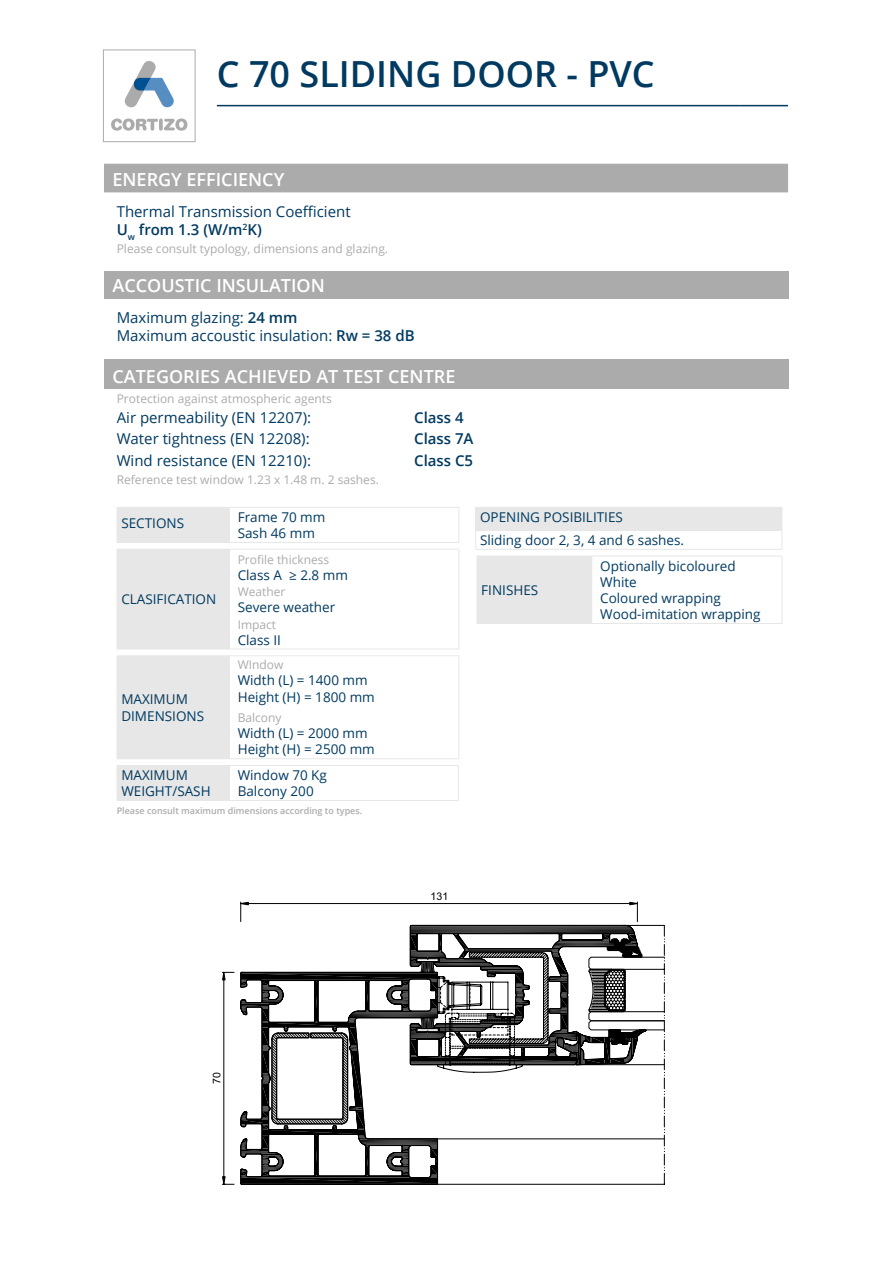
<style>
.page{position:relative;width:893px;height:1263px;background:#fff}
.page>*{position:absolute;margin:0;border:0;box-sizing:border-box;transform-origin:0 0}
.t1{font:600 36px "Open Sans";color:#003a60}
.titulos_apartdos{font:600 18px "Open Sans";color:#fff}
.Datos{font:15px "Open Sans";color:#003a60}
.Datos_bold{font:15px "Open Sans";color:#003a60}
.Datos-2{font:600 15px "Open Sans";color:#003a60}
.Datos_bold-2{font:600 15px "Open Sans";color:#003a60}
.Datos-3{font:13.5px "Open Sans";color:#003a60}
.titulos_apartdos-2{font:13.5px/16.2px "Open Sans";color:#003a60}
.Datos-4{font:12px "Open Sans";color:#acabab}
.Datos_bold-3{font:12px "Open Sans";color:#acabab}
.t2{font:10.65px "Arial";color:#000}
.t3{font:600 9px "Open Sans";color:#acabab}
.s1{font-weight:600}
</style>
<div class="page">
<svg style="left:103px;top:49px;width:93px;height:93px"></svg>
<div style="left:104px;top:164px;width:684px;height:28px;background:#acabab"></div>
<div style="left:104px;top:271px;width:684px;height:28px;background:#acabab"></div>
<div style="left:104px;top:360px;width:684px;height:29px;background:#acabab"></div>
<div style="left:117px;top:507px;width:112px;height:35px;background:#e7e7e7"></div>
<hr style="left:229px;top:507px;width:230px;height:1px;background:#e7e7e7">
<hr style="left:458px;top:508px;width:1px;height:34px;background:#e7e7e7">
<hr style="left:229px;top:542px;width:230px;height:1px;background:#e7e7e7">
<hr style="left:229px;top:508px;width:1px;height:34px;background:#e7e7e7">
<hr style="left:117px;top:542px;width:112px;height:1px;background:#e7e7e7">
<div style="left:117px;top:549px;width:112px;height:100px;background:#e7e7e7"></div>
<hr style="left:229px;top:549px;width:230px;height:1px;background:#e7e7e7">
<hr style="left:229px;top:549px;width:1px;height:100px;background:#e7e7e7">
<hr style="left:458px;top:549px;width:1px;height:100px;background:#e7e7e7">
<hr style="left:117px;top:649px;width:112px;height:1px;background:#e7e7e7">
<hr style="left:229px;top:649px;width:230px;height:1px;background:#e7e7e7">
<div style="left:117px;top:656px;width:112px;height:103px;background:#e7e7e7"></div>
<hr style="left:117px;top:655px;width:112px;height:1px;background:#e7e7e7">
<hr style="left:229px;top:655px;width:230px;height:1px;background:#e7e7e7">
<hr style="left:229px;top:656px;width:1px;height:102px;background:#e7e7e7">
<hr style="left:458px;top:656px;width:1px;height:102px;background:#e7e7e7">
<hr style="left:229px;top:758px;width:230px;height:1px;background:#e7e7e7">
<div style="left:117px;top:765px;width:112px;height:35px;background:#e7e7e7"></div>
<hr style="left:229px;top:765px;width:230px;height:1px;background:#e7e7e7">
<hr style="left:229px;top:766px;width:1px;height:34px;background:#e7e7e7">
<hr style="left:458px;top:766px;width:1px;height:34px;background:#e7e7e7">
<hr style="left:117px;top:800px;width:112px;height:1px;background:#e7e7e7">
<hr style="left:229px;top:800px;width:230px;height:1px;background:#e7e7e7">
<div style="left:476px;top:507px;width:306px;height:23px;background:#e7e7e7"></div>
<hr style="left:475px;top:507px;width:307px;height:1px;background:#e7e7e7">
<hr style="left:475px;top:530px;width:307px;height:1px;background:#e7e7e7">
<svg style="left:475px;top:508px;width:1px;height:41px"></svg>
<svg style="left:782px;top:508px;width:1px;height:41px"></svg>
<hr style="left:475px;top:549px;width:307px;height:1px;background:#e7e7e7">
<div style="left:477px;top:556px;width:115px;height:67px;background:#e7e7e7"></div>
<hr style="left:592px;top:556px;width:190px;height:1px;background:#e7e7e7">
<hr style="left:782px;top:556px;width:1px;height:67px;background:#e7e7e7">
<hr style="left:477px;top:623px;width:115px;height:1px;background:#e7e7e7">
<hr style="left:592px;top:623px;width:190px;height:1px;background:#e7e7e7">
<hr style="left:217px;top:105px;width:523px;height:1px;background:#003a60">
<hr style="left:740px;top:105px;width:48px;height:1px;background:#003a60">
<svg style="left:241px;top:902px;width:396px;height:23px"></svg>
<svg style="left:630px;top:902px;width:8px;height:3px"></svg>
<svg style="left:240px;top:902px;width:8px;height:3px"></svg>
<hr style="left:241px;top:1184px;width:196px;height:1px;background:#000">
<svg style="left:222px;top:925px;width:442px;height:259px"></svg>
<p class="t1" style="left:217px;top:50px;width:439px">C 70 SLIDING DOOR - PVC</p>
<p class="titulos_apartdos" style="left:112px;top:167px;width:173px">ENERGY EFFICIENCY</p>
<p class="Datos_bold" style="left:117px;top:201px;width:235px">Thermal Transmission Coefficient</p>
<p class="Datos_bold-2" style="left:117px;top:219px;width:147px">U<sub>w</sub> from 1.3 (W/m<sup>2</sup>K)</p>
<p class="Datos_bold-3" style="left:117px;top:240px;width:273px">Please consult typology, dimensions and glazing.</p>
<p class="titulos_apartdos" style="left:112px;top:273px;width:214px">ACCOUSTIC INSULATION</p>
<p class="Datos" style="left:117px;top:307px;width:182px">Maximum glazing: <span class="s1">24 mm</span></p>
<p class="Datos" style="left:117px;top:325px;width:299px">Maximum accoustic insulation: <span class="s1">Rw = 38 dB</span></p>
<p class="titulos_apartdos" style="left:112px;top:364px;width:344px">CATEGORIES ACHIEVED AT TEST CENTRE</p>
<p class="Datos-4" style="left:117px;top:390px;width:217px">Protection against atmospheric agents</p>
<p class="Datos" style="left:117px;top:407px;width:196px">Air permeability (EN 12207):</p>
<p class="Datos-2" style="left:414px;top:407px;width:51px">Class 4</p>
<p class="Datos" style="left:117px;top:429px;width:194px">Water tightness (EN 12208):</p>
<p class="Datos-2" style="left:414px;top:429px;width:61px">Class 7A</p>
<p class="Datos" style="left:117px;top:450px;width:196px">Wind resistance (EN 12210):</p>
<p class="Datos-2" style="left:414px;top:450px;width:60px">Class C5</p>
<p class="Datos-4" style="left:117px;top:471px;width:264px">Reference test window 1.23 x 1.48 m. 2 sashes.</p>
<p class="titulos_apartdos-2" style="left:121px;top:515px;width:64px">SECTIONS</p>
<p class="Datos-3" style="left:238px;top:508px;width:89px">Frame 70 mm</p>
<p class="Datos-3" style="left:238px;top:524px;width:79px">Sash 46 mm</p>
<p class="titulos_apartdos-2" style="left:480px;top:509px;width:144px">OPENING POSIBILITIES</p>
<p class="Datos-3" style="left:480px;top:531px;width:206px">Sliding door 2, 3, 4 and 6 sashes.</p>
<p class="titulos_apartdos-2" style="left:481px;top:582px;width:58px">FINISHES</p>
<p class="Datos-4" style="left:238px;top:551px;width:93px">Profile thickness</p>
<p class="Datos-3" style="left:238px;top:566px;width:112px">Class A ≥ 2.8 mm</p>
<p class="Datos-4" style="left:238px;top:584px;width:49px">Weather</p>
<p class="Datos-3" style="left:238px;top:598px;width:99px">Severe weather</p>
<p class="Datos-4" style="left:238px;top:616px;width:40px">Impact</p>
<p class="Datos-3" style="left:238px;top:631px;width:45px">Class II</p>
<p class="Datos-3" style="left:600px;top:556px;width:137px">Optionally bicoloured</p>
<p class="Datos-3" style="left:600px;top:573px;width:38px">White</p>
<p class="Datos-3" style="left:600px;top:589px;width:122px">Coloured wrapping</p>
<p class="Datos-3" style="left:600px;top:605px;width:162px">Wood-imitation wrapping</p>
<p class="titulos_apartdos-2" style="left:121px;top:591px;width:96px">CLASIFICATION</p>
<p class="titulos_apartdos-2" style="left:121px;top:691px;width:84px">MAXIMUM<br>DIMENSIONS</p>
<p class="Datos-4" style="left:238px;top:657px;width:47px">WIndow</p>
<p class="Datos-3" style="left:238px;top:671px;width:132px">Width (L) = 1400 mm</p>
<p class="Datos-3" style="left:238px;top:687px;width:139px">Height (H) = 1800 mm</p>
<p class="Datos-4" style="left:238px;top:709px;width:45px">Balcony</p>
<p class="Datos-3" style="left:238px;top:724px;width:132px">Width (L) = 2000 mm</p>
<p class="Datos-3" style="left:238px;top:740px;width:139px">Height (H) = 2500 mm</p>
<p class="titulos_apartdos-2" style="left:121px;top:767px;width:91px">MAXIMUM<br>WEIGHT/SASH</p>
<p class="Datos-3" style="left:238px;top:766px;width:91px">Window 70 Kg</p>
<p class="Datos-3" style="left:238px;top:782px;width:78px">Balcony 200</p>
<p class="t3" style="left:117px;top:805px;width:247px">Please consult maximum dimensions according to types.</p>
<p class="t2" style="left:210px;top:1084px;width:13px;rotate:-90deg">70</p>
<p class="t2" style="left:431px;top:890px;width:19px">131</p>
</div>
